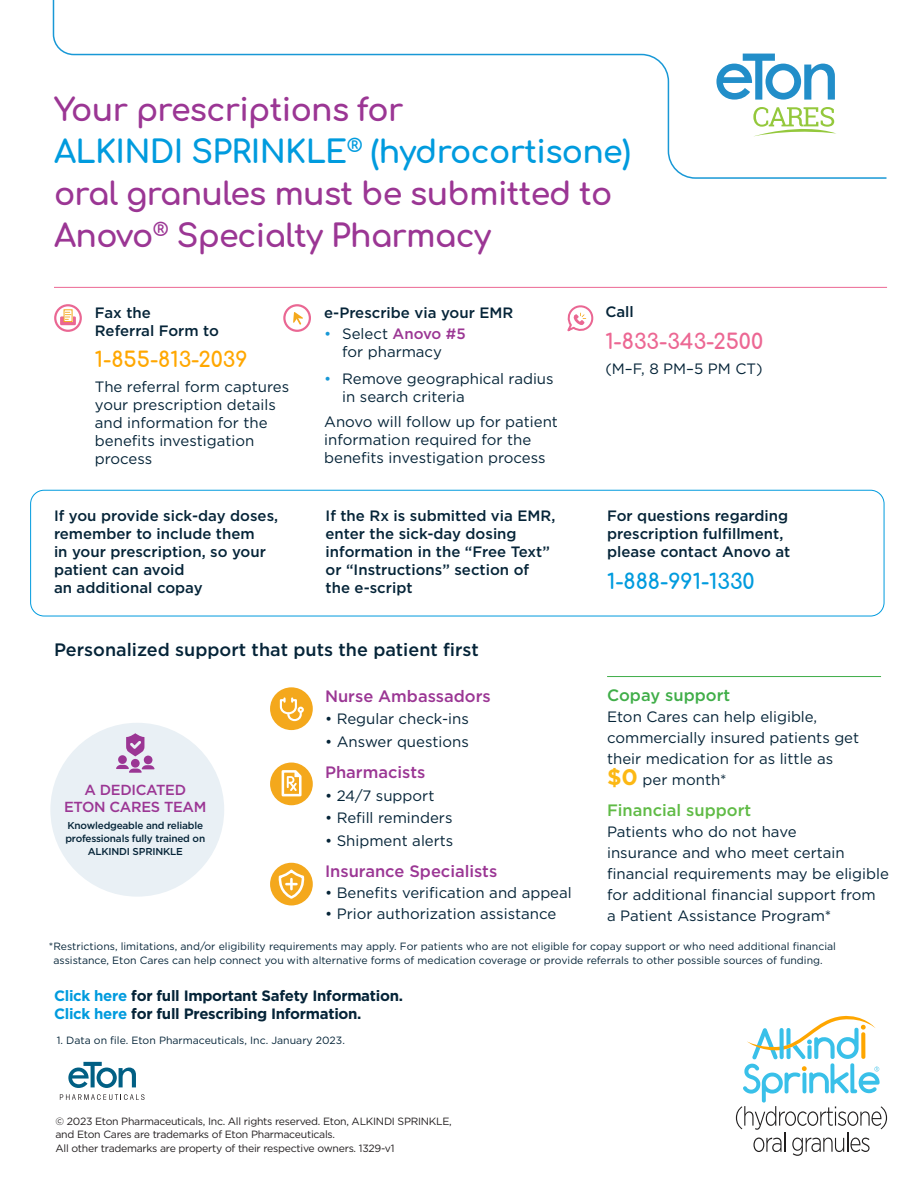
<style>
.page{position:relative;width:918px;height:1188px;background:#fff}
.page>*{position:absolute;margin:0;border:0;box-sizing:border-box;transform-origin:0 0}
.Headline{font:700 31.5px/42px "Comfortaa";letter-spacing:-.02em;color:#9b3694}
.Bullet{font:700 21px "Comfortaa";color:#ffa700}
.Bullet-2{font:700 21px "Comfortaa";color:#009bde}
.Bullet-3{font:700 21px "Comfortaa";color:#ec6793}
.Bullet-4{font:500 18px "Gotham";color:#052438}
.Body_Text{font:500 16.5px "Gotham";color:#9b3694}
.Bullet-5{font:500 16.5px "Gotham";color:#60bb46}
.Bullet-6{font:500 16.5px "Gotham";color:#40ae49}
.Bullet-7{font:15px/18px "Gotham";color:#052438}
.Bullet-8{font:500 15px/18px "Gotham";color:#052438}
.Body_Text-2{font:15px "Gotham";color:#052438}
.ISI_Body{font:700 15px/18px "Gotham";letter-spacing:-.02em;color:#052438}
.Bullet-9{font:500 14.55px/17.2px "Gotham";letter-spacing:-.02em;color:#9b3694;text-align:center}
.Bullet-10{font:10.5px/13.5px "Gotham";color:#052438}
.Bullet-11{font:10.5px/13.5px "Gotham";letter-spacing:-.025em;color:#231f20}
.Bullet-12{font:500 10.05px/12.8px "Gotham";letter-spacing:-.02em;color:#052438;text-align:center}
.s1{color:#009bde}
.s2{color:#1898d6}
.s3{font-weight:500;color:#9b3694}
.s4{font-weight:700;font-size:22.5px;color:#fcb814}
</style>
<div class="page">
<div style="left:30px;top:490px;width:854px;height:126px;border:1px solid #009bde;border-radius:14px"></div>
<svg style="left:68px;top:1062px;width:68px;height:26px"></svg>
<svg style="left:60px;top:1094px;width:85px;height:6px"></svg>
<svg style="left:736px;top:1015px;width:151px;height:141px"></svg>
<svg style="left:52px;top:0;width:835px;height:179px"></svg>
<div style="left:50px;top:723px;width:174px;height:174px;background:#e9f0f5;border-radius:50%"></div>
<div style="left:131px;top:759px;width:9px;height:9px;background:#9b3694;border-radius:50%"></div>
<div style="left:118px;top:755px;width:9px;height:9px;background:#9b3694;border-radius:50%"></div>
<div style="left:144px;top:756px;width:8px;height:8px;background:#9b3694;border-radius:50%"></div>
<svg style="left:116px;top:765px;width:39px;height:8px"></svg>
<svg style="left:126px;top:733px;width:18px;height:23px"></svg>
<div style="left:270px;top:863px;width:43px;height:42px;background:#f4a81c;border-radius:50%"></div>
<svg style="left:279px;top:870px;width:26px;height:29px"></svg>
<div style="left:270px;top:763px;width:43px;height:42px;background:#f4a81c;border-radius:50%"></div>
<svg style="left:281px;top:770px;width:21px;height:27px"></svg>
<div style="left:270px;top:687px;width:43px;height:43px;background:#f4a81c;border-radius:50%"></div>
<svg style="left:279px;top:698px;width:25px;height:24px"></svg>
<hr style="left:607px;top:676px;width:274px;height:1px;background:#40ae49">
<hr style="left:54px;top:287px;width:833px;height:1px;background:#ec6793">
<svg style="left:567px;top:305px;width:26px;height:27px"></svg>
<div style="left:283px;top:304px;width:28px;height:28px;border:2px solid #ea6793;border-radius:50%"></div>
<svg style="left:293px;top:312px;width:10px;height:13px"></svg>
<div style="left:54px;top:304px;width:28px;height:28px;border:2px solid #ea6793;border-radius:50%"></div>
<div style="left:60px;top:316px;width:16px;height:9px;background:#eb6793"></div>
<div style="left:64px;top:310px;width:8px;height:12px;border:1px solid #f4a81c"></div>
<svg style="left:65px;top:312px;width:11px;height:9px"></svg>
<p class="Headline" style="left:54px;top:84px;width:578px">Your prescriptions for<br><span class="s1">ALKINDI SPRINKLE</span><sup>®</sup> <span class="s1">(hydrocortisone) </span>oral granules must be submitted to<br>Anovo<sup>®</sup> Specialty Pharmacy</p>
<p class="Bullet-8" style="left:95px;top:303px;width:126px">Fax the<br>Referral Form to</p>
<p class="Bullet" style="left:95px;top:341px;width:154px">1-855-813-2039</p>
<p class="Bullet-7" style="left:95px;top:377px;width:196px">The referral form captures your prescription details and information for the benefits investigation process</p>
<p class="Bullet-8" style="left:54px;top:507px;width:226px">If you provide sick-day doses, remember to include them<br>in your prescription, so your patient can avoid<br>an additional copay</p>
<p class="Bullet-8" style="left:324px;top:303px;width:191px">e-Prescribe via your EMR</p>
<p class="Bullet-7" style="left:324px;top:324px;width:143px;text-align:center"><span class="s2">•</span> Select <span class="s3">Anovo #5 </span>for pharmacy</p>
<p class="Bullet-7" style="left:342px;top:370px;width:213px;text-indent:-18px"><span class="s2">•</span> Remove geographical radius in search criteria</p>
<p class="Bullet-7" style="left:324px;top:413px;width:235px">Anovo will follow up for patient information required for the benefits investigation process</p>
<p class="Bullet-8" style="left:326px;top:507px;width:231px">If the Rx is submitted via EMR, enter the sick-day dosing information in the “Free Text” or “Instructions” section of the e-script</p>
<p class="Bullet-4" style="left:54px;top:638px;width:426px">Personalized support that puts the patient first</p>
<p class="Bullet-9" style="left:64px;top:781px;width:144px">A DEDICATED<br>ETON CARES TEAM</p>
<p class="Bullet-12" style="left:65px;top:819px;width:141px">Knowledgeable and reliable professionals fully trained on<br>ALKINDI SPRINKLE</p>
<p class="Body_Text" style="left:325px;top:685px;width:167px">Nurse Ambassadors</p>
<p class="Body_Text-2" style="left:325px;top:710px;width:145px">• Regular check-ins</p>
<p class="Body_Text-2" style="left:325px;top:732px;width:145px">• Answer questions</p>
<p class="Body_Text" style="left:325px;top:761px;width:102px">Pharmacists</p>
<p class="Body_Text-2" style="left:325px;top:786px;width:111px">• 24/7 support</p>
<p class="Body_Text-2" style="left:325px;top:808px;width:129px">• Refill reminders</p>
<p class="Body_Text-2" style="left:325px;top:831px;width:130px">• Shipment alerts</p>
<p class="Body_Text" style="left:325px;top:860px;width:174px">Insurance Specialists</p>
<p class="Body_Text-2" style="left:325px;top:883px;width:248px">• Benefits verification and appeal</p>
<p class="Body_Text-2" style="left:325px;top:904px;width:233px">• Prior authorization assistance</p>
<p class="Bullet-8" style="left:605px;top:303px;width:30px">Call</p>
<p class="Bullet-3" style="left:605px;top:322px;width:159px">1-833-343-2500</p>
<p class="Bullet-7" style="left:605px;top:359px;width:159px">(M–F, 8 PM–5 PM CT)</p>
<p class="Bullet-8" style="left:607px;top:507px;width:185px">For questions regarding prescription fulfillment, please contact Anovo at</p>
<p class="Bullet-2" style="left:607px;top:562px;width:149px">1-888-991-1330</p>
<p class="Bullet-6" style="left:607px;top:684px;width:125px">Copay support</p>
<p class="Bullet-7" style="left:607px;top:706px;width:254px;line-height:21px">Eton Cares can help eligible, commercially insured patients get their medication for as little as <span class="s4">$0</span> per month*</p>
<p class="Bullet-5" style="left:607px;top:800px;width:146px">Financial support</p>
<p class="Bullet-7" style="left:607px;top:821px;width:283px;line-height:21px">Patients who do not have<br>insurance and who meet certain financial requirements may be eligible for additional financial support from<br>a Patient Assistance Program*</p>
<p class="Bullet-10" style="left:53px;top:940px;width:784px;text-indent:-5px">*Restrictions, limitations, and/or eligibility requirements may apply. For patients who are not eligible for copay support or who need additional financial assistance, Eton Cares can help connect you with alternative forms of medication coverage or provide referrals to other possible sources of funding.</p>
<p class="ISI_Body" style="left:54px;top:987px;width:351px"><span class="s1">Click here</span> for full Important Safety Information.<br><span class="s1">Click here</span> for full Prescribing Information.</p>
<p class="Bullet-10" style="left:57px;top:1033px;width:290px">1. Data on file. Eton Pharmaceuticals, Inc. January 2023.</p>
<p class="Bullet-11" style="left:56px;top:1114px;width:398px">© 2023 Eton Pharmaceuticals, Inc. All rights reserved. Eton, ALKINDI SPRINKLE, and Eton Cares are trademarks of Eton Pharmaceuticals.<br>All other trademarks are property of their respective owners. 1329-v1</p>
</div>
